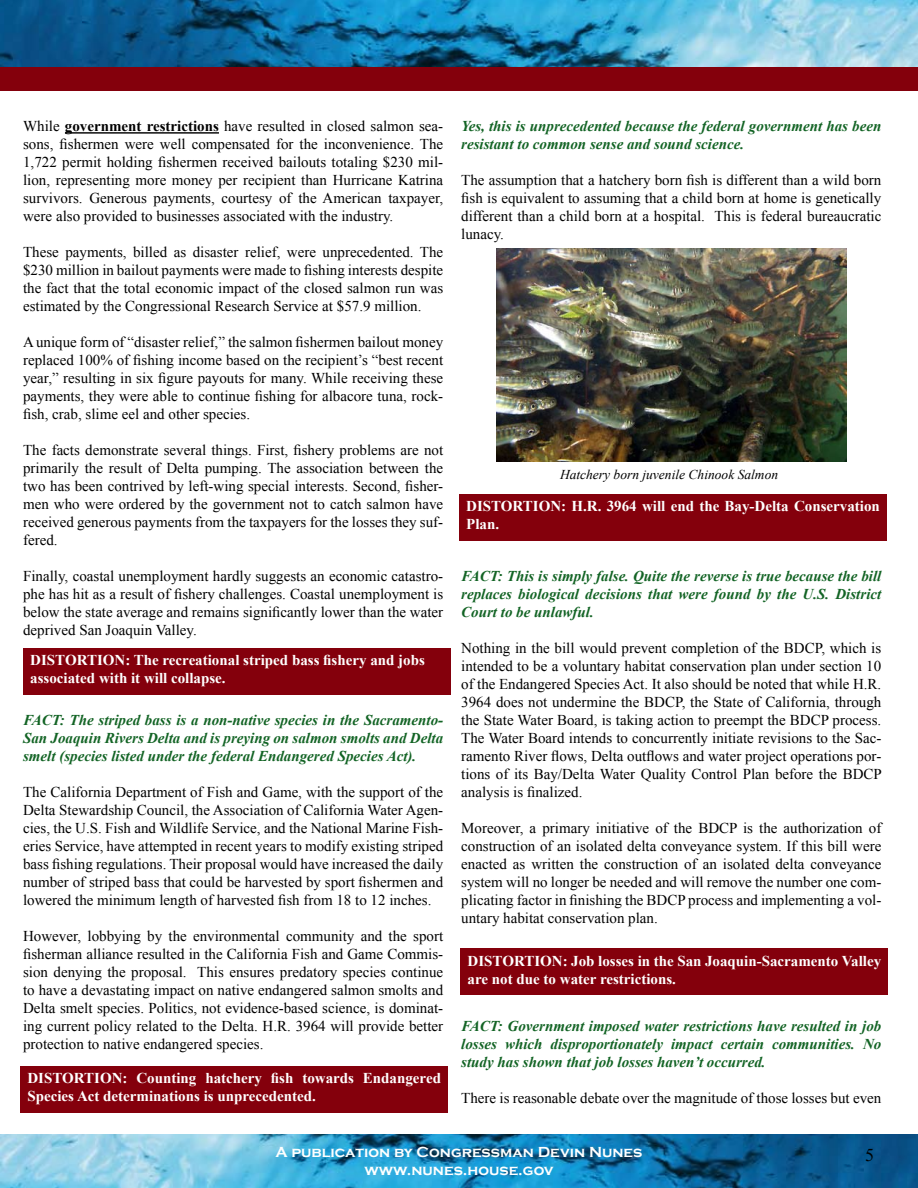
<style>
.page{position:relative;width:918px;height:1188px;background:#fff}
.page>*{position:absolute;margin:0;border:0;box-sizing:border-box;transform-origin:0 0}
.t1{font:18px "Times New Roman";color:#000}
.t2{font:15px/18px "Times New Roman";color:#000;text-align:justify}
.t3{font:italic 700 15px/18px "Times New Roman";color:#136425;text-align:justify}
.t4{font:700 15px/18px "Times New Roman";color:#fff}
.t5{font:700 15px/18px "Copperplate Gothic";color:#fff;text-align:center}
.t6{font:italic 13.5px "Times New Roman";color:#000}
.s1{font-weight:700}
</style>
<div class="page">
<img style="left:0;top:1135px;width:918px;height:53px">
<div style="left:0;top:65px;width:918px;height:26px;background:#84000c"></div>
<img style="left:0;top:0;width:918px;height:66px">
<hr style="left:65px;top:132px;width:154px;height:2px;background:#000">
<div style="left:24px;top:648px;width:427px;height:46px;background:#84000c"></div>
<div style="left:21px;top:1066px;width:427px;height:47px;background:#84000c"></div>
<img style="left:496px;top:248px;width:350px;height:213px">
<div style="left:459px;top:494px;width:428px;height:47px;background:#84000c"></div>
<div style="left:461px;top:949px;width:427px;height:46px;background:#84000c"></div>
<p class="t2" style="left:23px;top:117px;width:422px">While <span class="s1">government restrictions</span> have resulted in closed salmon sea&shy;sons, fishermen were well compensated for the inconvenience. The 1,722 permit holding fishermen received bailouts totaling $230 mil&shy;lion, representing more money per recipient than Hurricane Katrina survivors. Generous payments, courtesy of the American taxpayer, were also provided to businesses associated with the industry.</p>
<p class="t2" style="left:23px;top:243px;width:422px">These payments, billed as disaster relief, were unprecedented. The $230 million in bailout payments were made to fishing interests despite the fact that the total economic impact of the closed salmon run was estimated by the Congressional Research Service at $57.9 million.</p>
<p class="t2" style="left:23px;top:333px;width:422px">A unique form of “disaster relief,” the salmon fishermen bailout money replaced 100% of fishing income based on the recipient’s “best recent year,” resulting in six figure payouts for many. While receiving these payments, they were able to continue fishing for albacore tuna, rock&shy;fish, crab, slime eel and other species.</p>
<p class="t2" style="left:23px;top:441px;width:422px">The facts demonstrate several things. First, fishery problems are not primarily the result of Delta pumping. The association between the two has been contrived by left-wing special interests. Second, fisher&shy;men who were ordered by the government not to catch salmon have received generous payments from the taxpayers for the losses they suf&shy;fered.</p>
<p class="t2" style="left:23px;top:567px;width:422px">Finally, coastal unemployment hardly suggests an economic catastro&shy;phe has hit as a result of fishery challenges. Coastal unemployment is below the state average and remains significantly lower than the water deprived San Joaquin Valley.</p>
<p class="t4" style="left:30px;top:651px;width:396px">DISTORTION: The recreational striped bass fishery and jobs associated with it will collapse.</p>
<p class="t3" style="left:23px;top:711px;width:422px">FACT: The striped bass is a non-native species in the Sacramento-San Joaquin Rivers Delta and is preying on salmon smolts and Delta smelt (species listed under the federal Endangered Species Act).</p>
<p class="t2" style="left:23px;top:783px;width:422px">The California Department of Fish and Game, with the support of the Delta Stewardship Council, the Association of California Water Agen&shy;cies, the U.S. Fish and Wildlife Service, and the National Marine Fish&shy;eries Service, have attempted in recent years to modify existing striped bass fishing regulations. Their proposal would have increased the daily number of striped bass that could be harvested by sport fishermen and lowered the minimum length of harvested fish from 18 to 12 inches.</p>
<p class="t2" style="left:23px;top:927px;width:422px">However, lobbying by the environmental community and the sport fisherman alliance resulted in the California Fish and Game Commis&shy;sion denying the proposal. This ensures predatory species continue to have a devastating impact on native endangered salmon smolts and Delta smelt species. Politics, not evidence-based science, is dominat&shy;ing current policy related to the Delta. H.R. 3964 will provide better protection to native endangered species.</p>
<p class="t4" style="left:27px;top:1069px;width:415px">DISTORTION: Counting hatchery fish towards Endangered<br>Species Act determinations is unprecedented.</p>
<p class="t3" style="left:461px;top:117px;width:422px">Yes, this is unprecedented because the federal government has been resistant to common sense and sound science.</p>
<p class="t2" style="left:461px;top:171px;width:422px">The assumption that a hatchery born fish is different than a wild born fish is equivalent to assuming that a child born at home is genetically different than a child born at a hospital. This is federal bureaucratic lunacy.</p>
<p class="t6" style="left:560px;top:465px;width:220px">Hatchery born juvenile Chinook Salmon</p>
<p class="t4" style="left:466px;top:497px;width:37px">DISTORT</p>
<p class="t4" style="left:533px;top:497px;width:348px">ION : H.R. 3964 will end the Bay-Delta Conservation</p>
<p class="t4" style="left:466px;top:515px;width:34px">Plan.</p>
<p class="t3" style="left:461px;top:567px;width:422px">FACT: This is simply false. Quite the reverse is true because the bill replaces biological decisions that were found by the U.S. District Court to be unlawful.</p>
<p class="t2" style="left:461px;top:639px;width:422px">Nothing in the bill would prevent completion of the BDCP, which is intended to be a voluntary habitat conservation plan under section 10 of the Endangered Species Act. It also should be noted that while H.R.<br>3964 does not undermine the BDCP, the State of California, through the State Water Board, is taking action to preempt the BDCP process.<br>The Water Board intends to concurrently initiate revisions to the Sac&shy;ramento River flows, Delta outflows and water project operations por&shy;tions of its Bay/Delta Water Quality Control Plan before the BDCP analysis is finalized.</p>
<p class="t2" style="left:461px;top:819px;width:422px">Moreover, a primary initiative of the BDCP is the authorization of construction of an isolated delta conveyance system. If this bill were enacted as written the construction of an isolated delta conveyance system will no longer be needed and will remove the number one com&shy;plicating factor in finishing the BDCP process and implementing a vol&shy;untary habitat conservation plan.</p>
<p class="t4" style="left:468px;top:951px;width:415px;text-indent:67px">ION : Job losses in the San Joaquin-Sacramento Valley are not due to water restrictions.</p>
<p class="t4" style="left:468px;top:951px;width:37px">DISTORT</p>
<p class="t3" style="left:461px;top:1017px;width:422px">FACT: Government imposed water restrictions have resulted in job losses which disproportionately impact certain communities. No study has shown that job losses haven’t occurred.</p>
<p class="t2" style="left:461px;top:1089px;width:422px">There is reasonable debate over the magnitude of those losses but even</p>
<p class="t5" style="left:276px;top:1143px;width:368px">A publication by Congressman Devin Nunes www.nunes.house.gov</p>
<p class="t1" style="left:865px;top:1143px;width:10px">5</p>
</div>
